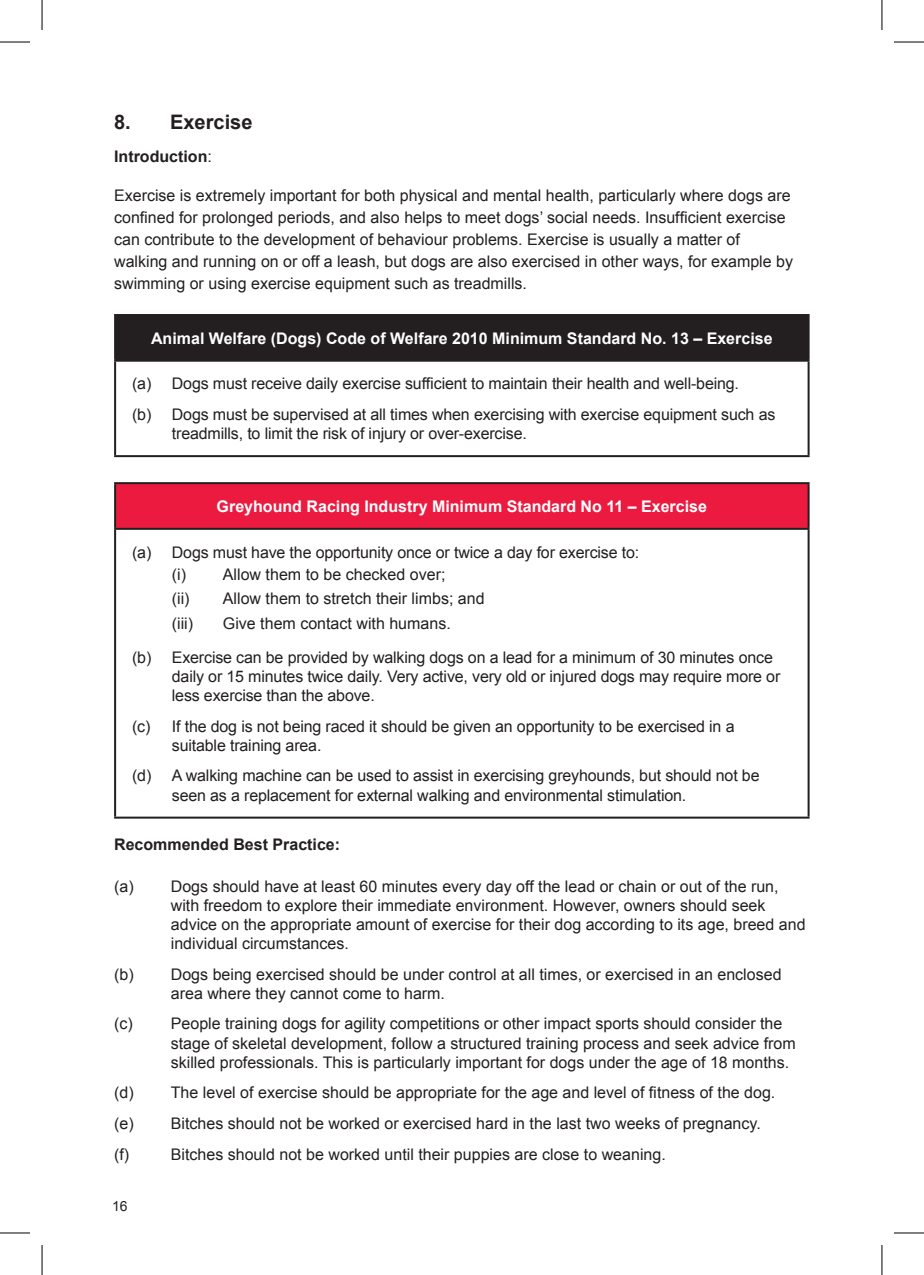
<style>
.page{position:relative;width:924px;height:1275px;background:#fff}
.page>*{position:absolute;margin:0;border:0;box-sizing:border-box;transform-origin:0 0}
.t1{font:700 20px "Arial";color:#231f20}
.Bullets{font:16px/19.2px "Arial";color:#231f20}
.Bullets_in_table{font:16px/19.2px "Arial";letter-spacing:-.01em;color:#231f20}
.Body{font:16px/22px "Arial";color:#231f20}
.Body-2{font:700 16px "Arial";color:#fff}
.Bullet_Sub{font:16px "Arial";color:#231f20}
.Body-3{font:700 16px "Arial";color:#231f20}
.t2{font:14px "Arial";color:#231f20}
.s1{font-weight:400}
</style>
<div class="page">
<div style="left:115px;top:315px;width:693px;height:46px;background:#231f20"></div>
<hr style="left:114px;top:314px;width:695px;height:2px;background:#231f20">
<hr style="left:114px;top:316px;width:2px;height:44px;background:#231f20">
<hr style="left:807px;top:316px;width:2px;height:44px;background:#231f20">
<hr style="left:114px;top:360px;width:695px;height:2px;background:#231f20">
<hr style="left:114px;top:362px;width:2px;height:93px;background:#231f20">
<hr style="left:807px;top:362px;width:2px;height:93px;background:#231f20">
<hr style="left:114px;top:455px;width:695px;height:2px;background:#231f20">
<div style="left:115px;top:483px;width:693px;height:46px;background:#ed1a40"></div>
<hr style="left:114px;top:482px;width:695px;height:2px;background:#231f20">
<hr style="left:114px;top:484px;width:2px;height:44px;background:#231f20">
<hr style="left:807px;top:484px;width:2px;height:44px;background:#231f20">
<hr style="left:114px;top:528px;width:695px;height:2px;background:#231f20">
<hr style="left:114px;top:530px;width:2px;height:286px;background:#231f20">
<hr style="left:807px;top:530px;width:2px;height:286px;background:#231f20">
<hr style="left:114px;top:816px;width:695px;height:2px;background:#231f20">
<hr style="left:0;top:42px;width:30px;height:1px;background:#000">
<hr style="left:893px;top:42px;width:30px;height:1px;background:#000">
<hr style="left:0;top:1232px;width:30px;height:1px;background:#000">
<hr style="left:893px;top:1232px;width:30px;height:1px;background:#000">
<hr style="left:42px;top:0;width:1px;height:30px;background:#000">
<hr style="left:42px;top:1245px;width:1px;height:30px;background:#000">
<hr style="left:881px;top:0;width:1px;height:30px;background:#000">
<hr style="left:881px;top:1245px;width:1px;height:30px;background:#000">
<p class="t1" style="left:114px;top:108px;width:140px">8. Exercise</p>
<p class="Body-3" style="left:114px;top:146px;width:99px">Introduction<span class="s1">:</span></p>
<p class="Body" style="left:114px;top:184px;width:680px">Exercise is extremely important for both physical and mental health, particularly where dogs are confined for prolonged periods, and also helps to meet dogs’ social needs. Insufficient exercise can contribute to the development of behaviour problems. Exercise is usually a matter of walking and running on or off a leash, but dogs are also exercised in other ways, for example by swimming or using exercise equipment such as treadmills.</p>
<p class="Body-2" style="left:151px;top:327px;width:622px">Animal Welfare (Dogs) Code of Welfare 2010 Minimum Standard No. 13 – Exercise</p>
<p class="Bullets_in_table" style="left:132px;top:374px;width:608px">(a) Dogs must receive daily exercise sufficient to maintain their health and well-being.</p>
<p class="Bullets_in_table" style="left:172px;top:405px;width:604px;text-indent:-40px">(b) Dogs must be supervised at all times when exercising with exercise equipment such as treadmills, to limit the risk of injury or over-exercise.</p>
<p class="Body-2" style="left:216px;top:495px;width:491px">Greyhound Racing Industry Minimum Standard No 11 – Exercise</p>
<p class="Bullets_in_table" style="left:132px;top:542px;width:508px">(a) Dogs must have the opportunity once or twice a day for exercise to:</p>
<p class="Bullet_Sub" style="left:172px;top:563px;width:275px">(i) Allow them to be checked over;</p>
<p class="Bullet_Sub" style="left:172px;top:588px;width:19px">(ii)</p>
<p class="Bullet_Sub" style="left:223px;top:588px;width:263px">Allow them to stretch their limbs; and</p>
<p class="Bullet_Sub" style="left:172px;top:613px;width:23px">(iii)</p>
<p class="Bullet_Sub" style="left:223px;top:613px;width:229px">Give them contact with humans.</p>
<p class="Bullets_in_table" style="left:172px;top:647px;width:609px;text-indent:-40px">(b) Exercise can be provided by walking dogs on a lead for a minimum of 30 minutes once daily or 15 minutes twice daily. Very active, very old or injured dogs may require more or less exercise than the above.</p>
<p class="Bullets_in_table" style="left:172px;top:716px;width:564px;text-indent:-40px">(c) If the dog is not being raced it should be given an opportunity to be exercised in a suitable training area.</p>
<p class="Bullets_in_table" style="left:172px;top:766px;width:589px;text-indent:-40px">(d) A walking machine can be used to assist in exercising greyhounds, but should not be seen as a replacement for external walking and environmental stimulation.</p>
<p class="Body-3" style="left:114px;top:833px;width:227px">Recommended Best Practice:</p>
<p class="Bullets" style="left:171px;top:876px;width:636px;text-indent:-57px">(a) Dogs should have at least 60 minutes every day off the lead or chain or out of the run, with freedom to explore their immediate environment. However, owners should seek advice on the appropriate amount of exercise for their dog according to its age, breed and individual circumstances.</p>
<p class="Bullets" style="left:171px;top:964px;width:612px;text-indent:-57px">(b) Dogs being exercised should be under control at all times, or exercised in an enclosed area where they cannot come to harm.</p>
<p class="Bullets" style="left:171px;top:1014px;width:626px;text-indent:-57px">(c) People training dogs for agility competitions or other impact sports should consider the stage of skeletal development, follow a structured training process and seek advice from skilled professionals. This is particularly important for dogs under the age of 18 months.</p>
<p class="Bullets" style="left:114px;top:1083px;width:662px">(d) The level of exercise should be appropriate for the age and level of fitness of the dog.</p>
<p class="Bullets" style="left:114px;top:1114px;width:648px">(e) Bitches should not be worked or exercised hard in the last two weeks of pregnancy.</p>
<p class="Bullets" style="left:114px;top:1144px;width:17px">(f)</p>
<p class="Bullets" style="left:171px;top:1144px;width:496px">Bitches should not be worked until their puppies are close to weaning.</p>
<p class="t2" style="left:112px;top:1197px;width:17px">16</p>
</div>
